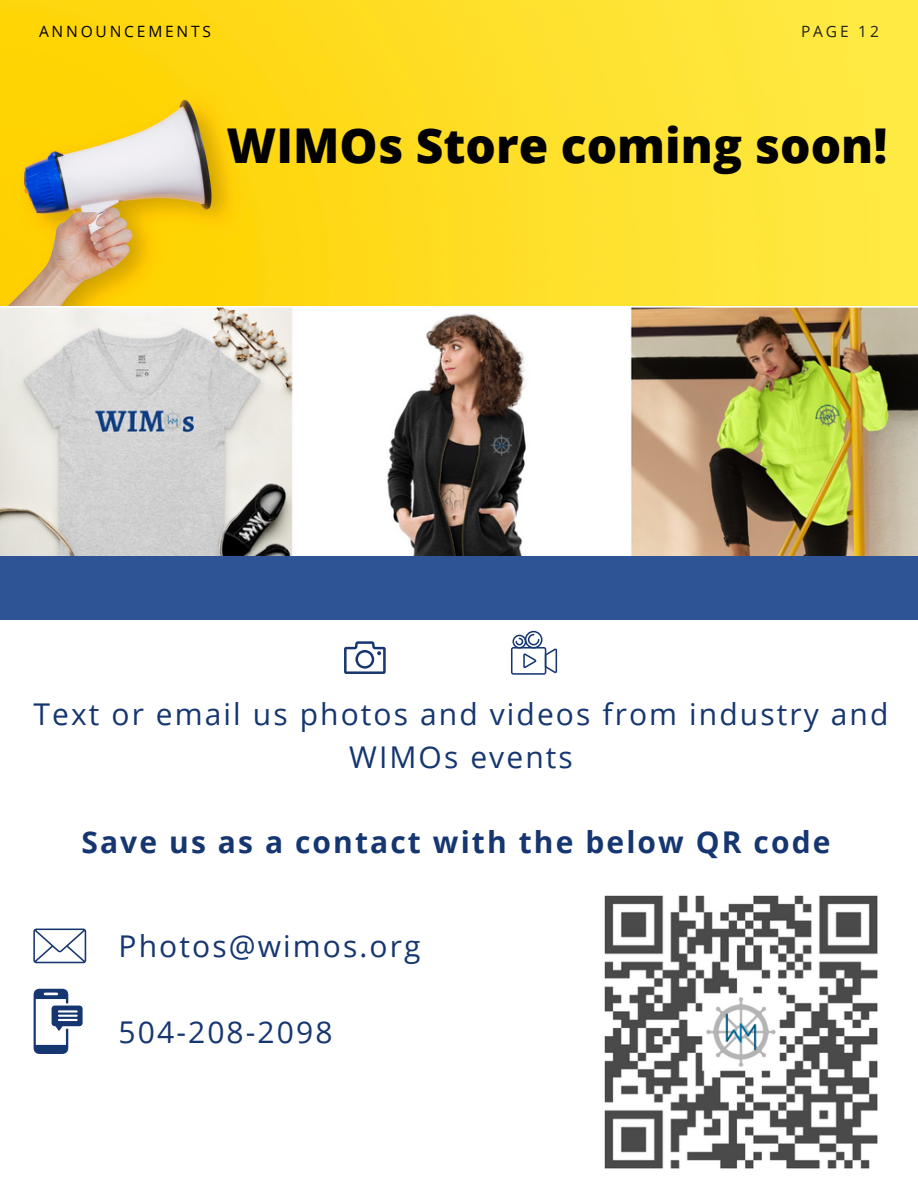
<style>
.page{position:relative;width:918px;height:1188px;background:#fff}
.page>*{position:absolute;margin:0;border:0;box-sizing:border-box;transform-origin:0 0}
.t1{font:800 48px "Open Sans";color:#000}
.t2{font:30px/42.8px "Open Sans";letter-spacing:.07em;color:#153670;text-align:center}
.t3{font:700 30px "Open Sans";letter-spacing:.07em;color:#153670}
.t4{font:15.6px "Open Sans";letter-spacing:.18em;color:#000}
.t5{font:15.6px "Open Sans";letter-spacing:.18em;color:#222}
</style>
<div class="page">
<img style="left:0;top:0;width:918px;height:306px">
<img style="left:0;top:307px;width:918px;height:249px">
<div style="left:0;top:557px;width:918px;height:63px;background:#2f5496"></div>
<svg style="left:344px;top:641px;width:42px;height:33px"></svg>
<svg style="left:511px;top:631px;width:46px;height:44px"></svg>
<svg style="left:33px;top:929px;width:53px;height:34px"></svg>
<svg style="left:34px;top:989px;width:49px;height:65px"></svg>
<img style="left:604px;top:895px;width:274px;height:274px">
<p class="t4" style="left:39px;top:20px;width:174px">ANNOUNCEMENTS</p>
<p class="t5" style="left:801px;top:20px;width:79px">PAGE 12</p>
<h1 class="t1" style="left:227px;top:111px;width:662px">WIMOs Store coming soon!</h1>
<p class="t2" style="left:33px;top:692px;width:857px">Text or email us photos and videos from industry and<br>WIMOs events</p>
<p class="t3" style="left:82px;top:821px;width:751px">Save us as a contact with the below QR code</p>
<p class="t2" style="left:119px;top:924px;width:304px">Photos@wimos.org</p>
<p class="t2" style="left:119px;top:1010px;width:215px">504-208-2098</p>
</div>
